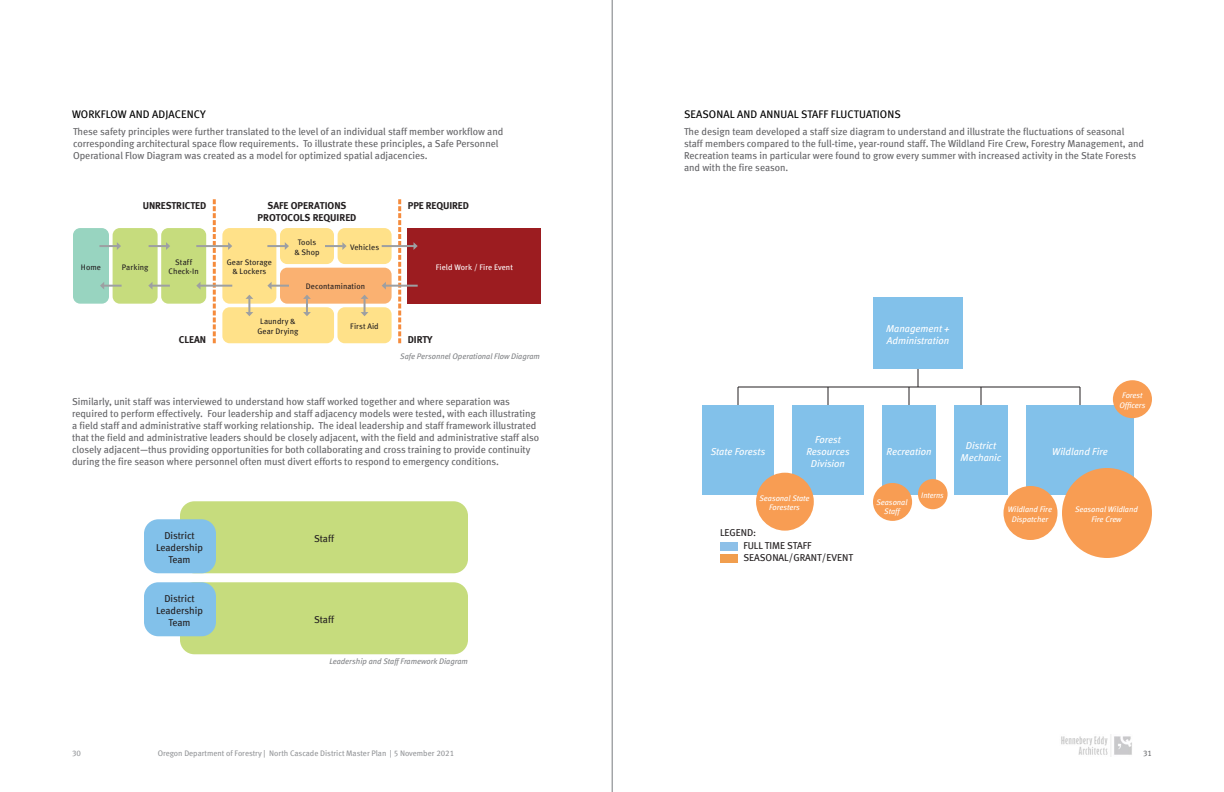
<style>
.page{position:relative;width:1224px;height:792px;background:#fff}
.page>*{position:absolute;margin:0;border:0;box-sizing:border-box;transform-origin:0 0}
.HEA_Heading_-_Caps{font:11px "Meta Book LF";letter-spacing:.01em;color:#000}
.HEA_Base_-_Bullets{font:10px/12px "Meta Book LF";color:#636366}
.HEA_Base_-_Regular{font:10px/12px "Meta Book LF";color:#636366}
.t1{font:italic 10px/12px "Meta Book LF";color:#fff;text-align:center}
.HEA_Table_-_Bold{font:10px "Meta Book LF";color:#231f20}
.t2{font:10px "Meta Bold LF";color:#231f20}
.t3{font:8px "Meta Book LF";letter-spacing:.01em;color:#231f20}
.t4{font:italic 8px/9.6px "Meta Book LF";color:#fff;text-align:center}
.t5{font:8px "Meta Book LF";color:#939598}
.HEA_Sidebar_-_Italic{font:italic 8px "Meta Book LF";color:#808285}
.t6{font:8px "Meta Book LF";letter-spacing:.01em;color:#fff}
.t7{font:italic 8px "Meta Book LF";color:#fff;scale:.95 1}
.t8{font:8px "Meta Book LF";color:#6c6d70}
</style>
<div class="page">
<img style="left:1061px;top:735px;width:71px;height:21px">
<hr style="left:612px;top:0;width:1px;height:792px;background:#9d9fa2">
<div style="left:180px;top:501px;width:288px;height:72px;background:#c6dc7d;border-radius:14px"></div>
<div style="left:180px;top:582px;width:288px;height:72px;background:#c6dc7d;border-radius:14px"></div>
<div style="left:144px;top:519px;width:72px;height:54px;background:#82c1ea;border-radius:14px"></div>
<div style="left:144px;top:582px;width:72px;height:54px;background:#82c1ea;border-radius:14px"></div>
<svg style="left:213px;top:199px;width:3px;height:144px"></svg>
<svg style="left:398px;top:199px;width:3px;height:144px"></svg>
<div style="left:73px;top:228px;width:36px;height:76px;background:#98d4c0;border-radius:7px"></div>
<div style="left:113px;top:228px;width:45px;height:76px;background:#c6dc7d;border-radius:7px"></div>
<div style="left:161px;top:228px;width:45px;height:76px;background:#c6dc7d;border-radius:7px"></div>
<div style="left:408px;top:228px;width:133px;height:76px;background:#9c1c20"></div>
<div style="left:222px;top:228px;width:54px;height:76px;background:#ffe189;border-radius:7px"></div>
<div style="left:280px;top:228px;width:54px;height:36px;background:#ffe189;border-radius:7px"></div>
<div style="left:338px;top:228px;width:54px;height:36px;background:#ffe189;border-radius:7px"></div>
<div style="left:337px;top:307px;width:55px;height:36px;background:#ffe189;border-radius:7px"></div>
<div style="left:280px;top:268px;width:112px;height:36px;background:#fab171;border-radius:7px"></div>
<div style="left:222px;top:307px;width:112px;height:36px;background:#ffe189;border-radius:7px"></div>
<svg style="left:99px;top:242px;width:22px;height:8px"></svg>
<svg style="left:149px;top:242px;width:21px;height:8px"></svg>
<hr style="left:196px;top:245px;width:33px;height:2px;background:#9d9fa2">
<svg style="left:228px;top:242px;width:4px;height:8px"></svg>
<svg style="left:267px;top:242px;width:22px;height:8px"></svg>
<svg style="left:325px;top:242px;width:22px;height:8px"></svg>
<hr style="left:382px;top:245px;width:32px;height:2px;background:#9d9fa2">
<svg style="left:414px;top:243px;width:4px;height:7px"></svg>
<hr style="left:200px;top:285px;width:32px;height:2px;background:#9d9fa2">
<svg style="left:196px;top:282px;width:4px;height:7px"></svg>
<svg style="left:148px;top:282px;width:22px;height:8px"></svg>
<svg style="left:100px;top:282px;width:22px;height:8px"></svg>
<svg style="left:267px;top:282px;width:22px;height:8px"></svg>
<hr style="left:385px;top:285px;width:33px;height:2px;background:#9d9fa2">
<svg style="left:382px;top:282px;width:4px;height:8px"></svg>
<svg style="left:361px;top:295px;width:7px;height:21px"></svg>
<svg style="left:303px;top:295px;width:8px;height:21px"></svg>
<svg style="left:245px;top:295px;width:8px;height:21px"></svg>
<div style="left:1026px;top:405px;width:108px;height:90px;background:#82c1ea"></div>
<div style="left:702px;top:405px;width:72px;height:90px;background:#82c1ea"></div>
<div style="left:1062px;top:468px;width:90px;height:90px;background:#f89d53;border-radius:50%"></div>
<div style="left:1004px;top:486px;width:54px;height:54px;background:#f89d53;border-radius:50%"></div>
<hr style="left:738px;top:386px;width:342px;height:2px;background:#231f20">
<div style="left:1113px;top:380px;width:39px;height:38px;background:#f89d53;border-radius:50%"></div>
<div style="left:954px;top:405px;width:54px;height:90px;background:#82c1ea"></div>
<div style="left:873px;top:297px;width:90px;height:72px;background:#82c1ea"></div>
<svg style="left:1080px;top:387px;width:1px;height:18px"></svg>
<div style="left:882px;top:405px;width:54px;height:90px;background:#82c1ea"></div>
<svg style="left:918px;top:369px;width:1px;height:18px"></svg>
<div style="left:720px;top:542px;width:18px;height:9px;background:#8dc0e8"></div>
<div style="left:720px;top:554px;width:18px;height:9px;background:#f19e4e"></div>
<div style="left:792px;top:405px;width:72px;height:90px;background:#82c1ea"></div>
<div style="left:918px;top:479px;width:30px;height:30px;background:#f89d53;border-radius:50%"></div>
<div style="left:873px;top:483px;width:39px;height:38px;background:#f89d53;border-radius:50%"></div>
<svg style="left:738px;top:387px;width:1px;height:18px"></svg>
<svg style="left:828px;top:387px;width:1px;height:18px"></svg>
<svg style="left:980px;top:387px;width:2px;height:18px"></svg>
<svg style="left:908px;top:387px;width:2px;height:18px"></svg>
<div style="left:756px;top:473px;width:58px;height:58px;background:#f89d53;border-radius:50%"></div>
<p class="HEA_Heading_-_Caps" style="left:72px;top:108px;width:135px">WORKFLOW AND ADJACENCY</p>
<p class="HEA_Base_-_Bullets" style="left:73px;top:126px;width:432px">These safety principles were further translated to the level of an individual staff member workflow and corresponding architectural space flow requirements. To illustrate these principles, a Safe Personnel<br>Operational Flow Diagram was created as a model for optimized spatial adjacencies.</p>
<p class="t2" style="left:143px;top:199px;width:65px">UNRESTRICTED</p>
<p class="t2" style="left:268px;top:199px;width:80px">SAFE OPERATIONS</p>
<p class="t2" style="left:408px;top:199px;width:63px">PPE REQUIRED</p>
<p class="t2" style="left:258px;top:211px;width:100px">PROTOCOLS REQUIRED</p>
<p class="t3" style="left:81px;top:262px;width:22px">Home</p>
<p class="t3" style="left:122px;top:262px;width:28px">Parking</p>
<p class="t3" style="left:175px;top:257px;width:18px">Staff</p>
<p class="t3" style="left:169px;top:267px;width:32px">Check-In</p>
<p class="t3" style="left:227px;top:257px;width:47px">Gear Storage</p>
<p class="t3" style="left:232px;top:267px;width:36px">&amp; Lockers</p>
<p class="t3" style="left:298px;top:238px;width:20px">Tools</p>
<p class="t3" style="left:294px;top:247px;width:27px">&amp; Shop</p>
<p class="t3" style="left:350px;top:242px;width:31px">Vehicles</p>
<p class="t3" style="left:306px;top:282px;width:61px">Decontamination</p>
<p class="t6" style="left:436px;top:262px;width:79px">Field Work / Fire Event</p>
<p class="t3" style="left:260px;top:317px;width:37px">Laundry &amp;</p>
<p class="t3" style="left:257px;top:326px;width:43px">Gear Drying</p>
<p class="t3" style="left:350px;top:322px;width:30px">First Aid</p>
<p class="t2" style="left:179px;top:334px;width:29px">CLEAN</p>
<p class="t2" style="left:408px;top:334px;width:26px">DIRTY</p>
<p class="HEA_Sidebar_-_Italic" style="left:400px;top:351px;width:141px">Safe Personnel Operational Flow Diagram</p>
<p class="HEA_Base_-_Bullets" style="left:72px;top:396px;width:469px">Similarly, unit staff was interviewed to understand how staff worked together and where separation was required to perform effectively. Four leadership and staff adjacency models were tested, with each illustrating a field staff and administrative staff working relationship. The ideal leadership and staff framework illustrated that the field and administrative leaders should be closely adjacent, with the field and administrative staff also closely adjacent—thus providing opportunities for both collaborating and cross training to provide continuity during the fire season where personnel often must divert efforts to respond to emergency conditions.</p>
<p class="HEA_Table_-_Bold" style="left:164px;top:530px;width:32px">District</p>
<p class="HEA_Table_-_Bold" style="left:156px;top:542px;width:48px">Leadership</p>
<p class="HEA_Table_-_Bold" style="left:168px;top:554px;width:24px">Team</p>
<p class="HEA_Table_-_Bold" style="left:164px;top:593px;width:32px">District</p>
<p class="HEA_Table_-_Bold" style="left:156px;top:605px;width:48px">Leadership</p>
<p class="HEA_Table_-_Bold" style="left:168px;top:617px;width:24px">Team</p>
<p class="HEA_Table_-_Bold" style="left:314px;top:533px;width:22px">Staff</p>
<p class="HEA_Table_-_Bold" style="left:314px;top:614px;width:22px">Staff</p>
<p class="HEA_Sidebar_-_Italic" style="left:329px;top:657px;width:140px">Leadership and Staff Framework Diagram</p>
<p class="HEA_Heading_-_Caps" style="left:684px;top:108px;width:218px">SEASONAL AND ANNUAL STAFF FLUCTUATIONS</p>
<p class="HEA_Base_-_Regular" style="left:684px;top:126px;width:462px">The design team developed a staff size diagram to understand and illustrate the fluctuations of seasonal staff members compared to the full-time, year-round staff. The Wildland Fire Crew, Forestry Management, and Recreation teams in particular were found to grow every summer with increased activity in the State Forests and with the fire season.</p>
<p class="t1" style="left:886px;top:322px;width:65px">Management +</p>
<p class="t1" style="left:887px;top:334px;width:64px">Administration</p>
<p class="t1" style="left:815px;top:433px;width:27px">Forest</p>
<p class="t1" style="left:806px;top:445px;width:45px">Resources<br>Division</p>
<p class="t1" style="left:961px;top:439px;width:42px">District<br>Mechanic</p>
<p class="t1" style="left:711px;top:445px;width:56px">State Forests</p>
<p class="t1" style="left:1052px;top:445px;width:57px">Wildland Fire</p>
<p class="t1" style="left:886px;top:445px;width:47px">Recreation</p>
<p class="t4" style="left:1119px;top:390px;width:28px">Forest<br>Officers</p>
<p class="t4" style="left:760px;top:493px;width:52px">Seasonal State<br>Foresters</p>
<p class="HEA_Table_-_Bold" style="left:720px;top:526px;width:38px">LEGEND:</p>
<p class="HEA_Table_-_Bold" style="left:743px;top:540px;width:70px">FULL TIME STAFF</p>
<p class="HEA_Table_-_Bold" style="left:743px;top:552px;width:111px">SEASONAL/GRANT/EVENT</p>
<p class="t4" style="left:876px;top:497px;width:33px">Seasonal<br>Staff</p>
<p class="t7" style="left:921px;top:491px;width:25px">Interns</p>
<p class="t4" style="left:1008px;top:504px;width:46px">Wildland Fire</p>
<p class="t4" style="left:1012px;top:514px;width:38px">Dispatcher</p>
<p class="t4" style="left:1075px;top:504px;width:64px">Seasonal Wildland</p>
<p class="t4" style="left:1091px;top:514px;width:32px">Fire Crew</p>
<p class="t5" style="left:72px;top:748px;width:10px">30</p>
<p class="t5" style="left:158px;top:748px;width:298px">Oregon Department of Forestry | North Cascade District Master Plan | 5 November 2021</p>
<p class="t8" style="left:1143px;top:748px;width:10px">31</p>
</div>
